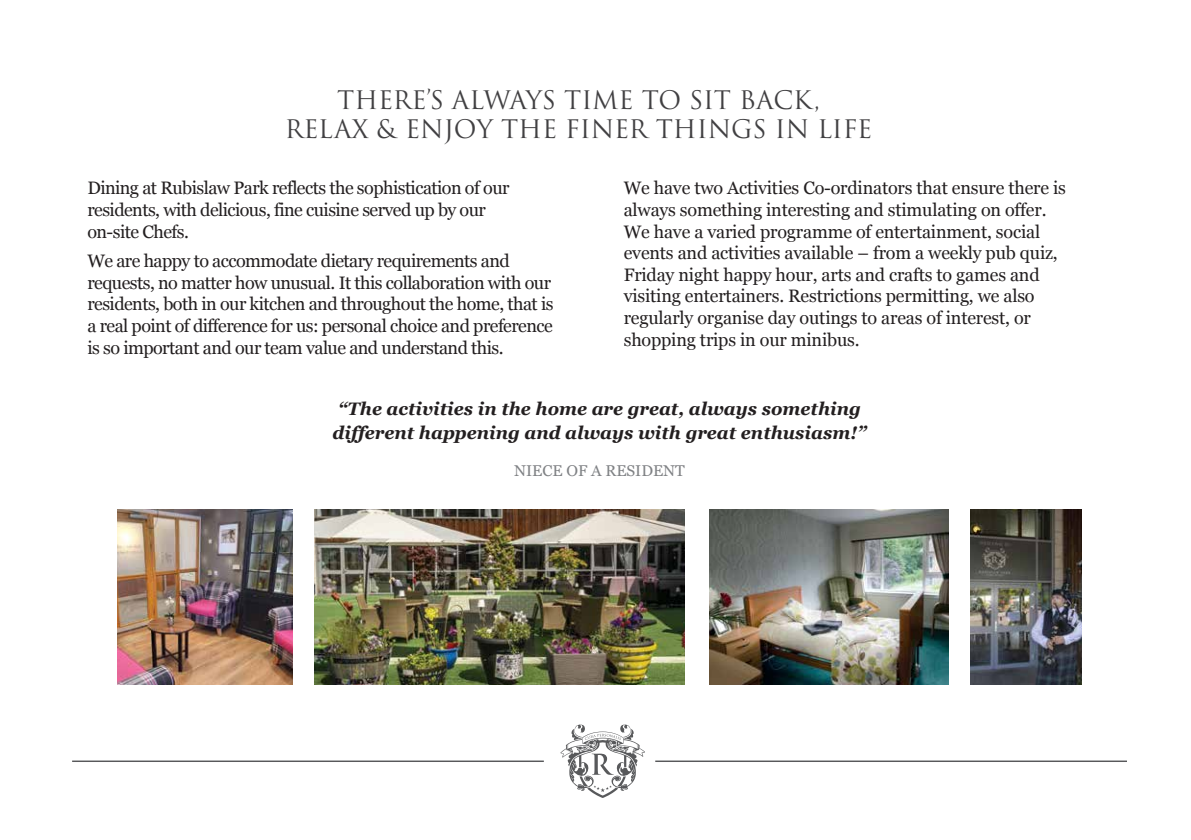
<style>
.page{position:relative;width:1191px;height:840px;background:#fff}
.page>*{position:absolute;margin:0;border:0;box-sizing:border-box;transform-origin:0 0}
.t1{font:24.8px/29.8px "Trajan Pro 3";color:#414042;text-align:center}
.t2{font:18px/21.6px "Georgia";letter-spacing:-.03em;color:#231f20}
.t3{font:18px/21.6px "Georgia";letter-spacing:-.01em;color:#231f20}
.t4{font:italic 700 18px/24.6px "Georgia";color:#231f20;text-align:center}
.t5{font:15.6px "Georgia";color:#808285}
</style>
<div class="page">
<img style="left:970px;top:509px;width:111px;height:175px">
<img style="left:709px;top:509px;width:239px;height:175px">
<img style="left:117px;top:509px;width:175px;height:175px">
<img style="left:315px;top:509px;width:370px;height:175px">
<svg style="left:560px;top:724px;width:85px;height:73px"></svg>
<hr style="left:655px;top:760px;width:472px;height:1px;background:#58595b">
<hr style="left:72px;top:760px;width:472px;height:1px;background:#58595b">
<h1 class="t1" style="left:285px;top:86px;width:589px">THERE’S ALWAYS TIME TO SIT BACK,<br>RELAX &amp; ENJOY THE FINER THINGS IN LIFE</h1>
<p class="t2" style="left:87px;top:176px;width:423px">Dining at Rubislaw Park reflects the sophistication of our residents, with delicious, fine cuisine served up by our on-site Chefs.</p>
<p class="t2" style="left:87px;top:249px;width:467px">We are happy to accommodate dietary requirements and requests, no matter how unusual. It this collaboration with our residents, both in our kitchen and throughout the home, that is a real point of difference for us: personal choice and preference is so important and our team value and understand this.</p>
<p class="t3" style="left:624px;top:176px;width:444px">We have two Activities Co-ordinators that ensure there is always something interesting and stimulating on offer.<br>We have a varied programme of entertainment, social events and activities available – from a weekly pub quiz, Friday night happy hour, arts and crafts to games and visiting entertainers. Restrictions permitting, we also regularly organise day outings to areas of interest, or shopping trips in our minibus.</p>
<p class="t4" style="left:333px;top:395px;width:535px">“The activities in the home are great, always something different happening and always with great enthusiasm!”</p>
<p class="t5" style="left:514px;top:459px;width:172px">NIECE OF A RESIDENT</p>
</div>
